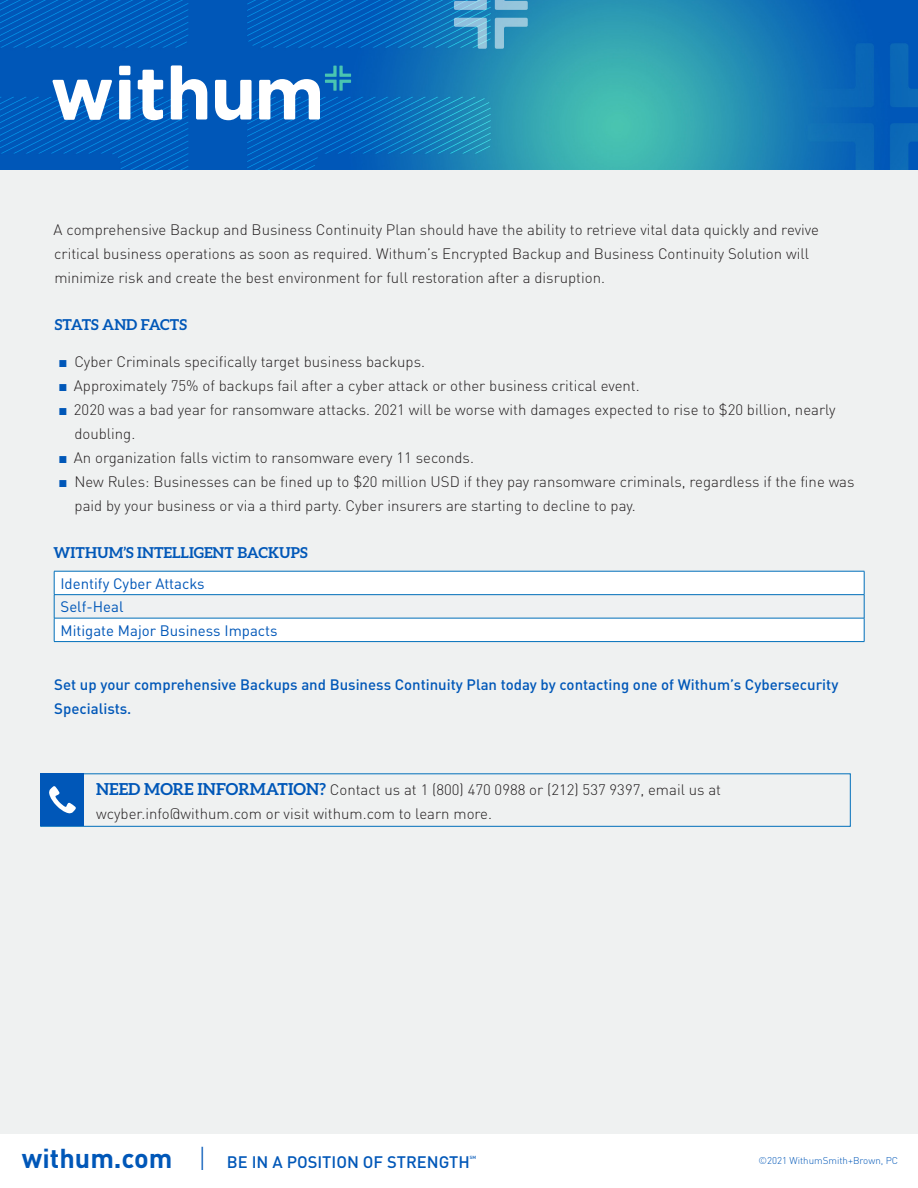
<style>
.page{position:relative;width:918px;height:1188px;background:#fff}
.page>*{position:absolute;margin:0;border:0;box-sizing:border-box;transform-origin:0 0}
.t1{font:500 16.5px "DINOT";color:#0057b8}
.t2{font:300 15px/24px "DINOT";color:#231f20}
.t3{font:500 15px/24px "DINOT";color:#0057b8}
.t4{font:15px "DINOT";color:#0057b8}
.Intro{font:700 15px "Aleo";color:#0057b8}
.t5{font:300 9.75px "DINOT";color:#0057b8}
.t6{font:500 4.5px "DINOT";color:#0057b8}
.s1{font-family:"Arial";font-weight:700;color:#0057b8}
.s2{font-family:"Aleo";font-weight:700;font-size:16.5px;color:#0057b8}
.s3{font-weight:700;font-size:27px}
.s4{font-weight:300;font-size:27px}
</style>
<div class="page">
<img style="left:0;top:0;width:918px;height:170px">
<div style="left:0;top:171px;width:918px;height:963px;background:#eff1f1"></div>
<div style="left:40px;top:774px;width:44px;height:52px;background:#0057b8"></div>
<svg style="left:49px;top:786px;width:27px;height:28px"></svg>
<svg style="left:52px;top:80px;width:60px;height:40px"></svg>
<div style="left:119px;top:80px;width:11px;height:40px;background:#fff;border-radius:2px"></div>
<svg style="left:138px;top:70px;width:25px;height:50px"></svg>
<svg style="left:171px;top:65px;width:36px;height:55px"></svg>
<svg style="left:215px;top:80px;width:37px;height:40px"></svg>
<svg style="left:259px;top:66px;width:92px;height:54px"></svg>
<div style="left:119px;top:66px;width:11px;height:9px;background:#fff"></div>
<div style="left:55px;top:572px;width:809px;height:69px;background:#fff"></div>
<div style="left:54px;top:595px;width:810px;height:23px;background:#eff1f2"></div>
<hr style="left:54px;top:571px;width:810px;height:1px;background:#006fba">
<hr style="left:54px;top:594px;width:810px;height:1px;background:#006fba">
<hr style="left:54px;top:618px;width:810px;height:1px;background:#006fba">
<svg style="left:54px;top:571px;width:1px;height:70px"></svg>
<svg style="left:864px;top:571px;width:1px;height:70px"></svg>
<hr style="left:54px;top:641px;width:810px;height:1px;background:#006fba">
<p class="t2" style="left:54px;top:216px;width:767px">A comprehensive Backup and Business Continuity Plan should have the ability to retrieve vital data quickly and revive critical business operations as soon as required. Withum’s Encrypted Backup and Business Continuity Solution will</p>
<p class="t2" style="left:54px;top:264px;width:552px">minimize risk and create the best environment for full restoration after a disruption.</p>
<p class="Intro" style="left:55px;top:315px;width:134px">STATS AND FACTS</p>
<p class="t2" style="left:58px;top:348px;width:368px"><span class="s1">■</span> Cyber Criminals specifically target business backups.</p>
<p class="t2" style="left:58px;top:372px;width:583px"><span class="s1">■</span> Approximately 75% of backups fail after a cyber attack or other business critical event.</p>
<p class="t2" style="left:74px;top:396px;width:763px;text-indent:-16px"><span class="s1">■</span> 2020 was a bad year for ransomware attacks. 2021 will be worse with damages expected to rise to $20 billion, nearly doubling.</p>
<p class="t2" style="left:58px;top:444px;width:417px"><span class="s1">■</span> An organization falls victim to ransomware every 11 seconds.</p>
<p class="t2" style="left:75px;top:468px;width:781px;text-indent:-16px"><span class="s1">■</span> New Rules: Businesses can be fined up to $20 million USD if they pay ransomware criminals, regardless if the fine was paid by your business or via a third party. Cyber insurers are starting to decline to pay.</p>
<p class="Intro" style="left:54px;top:543px;width:255px">WITHUM’S INTELLIGENT BACKUPS</p>
<p class="t4" style="left:60px;top:572px;width:146px">Identify Cyber Attacks</p>
<p class="t4" style="left:61px;top:595px;width:65px">Self-Heal</p>
<p class="t4" style="left:60px;top:619px;width:219px">Mitigate Major Business Impacts</p>
<p class="t3" style="left:54px;top:671px;width:786px">Set up your comprehensive Backups and Business Continuity Plan today by contacting one of Withum’s Cybersecurity<br>Specialists.</p>
<p class="t2" style="left:96px;top:777px;width:627px"><span class="s2">NEED MORE INFORMATION?</span> Contact us at 1 (800) 470 0988 or (212) 537 9397, email us at wcyber.info@withum.com or visit withum.com to learn more.</p>
<p class="t1" style="left:22px;top:1149px;width:449px"><span class="s3">withum.com</span> <span class="s4">|</span> BE IN A POSITION OF STRENGTH</p>
<p class="t6" style="left:470px;top:1154px;width:8px">SM</p>
<p class="t5" style="left:758px;top:1153px;width:141px">©2021 WithumSmith+Brown, PC</p>
</div>
